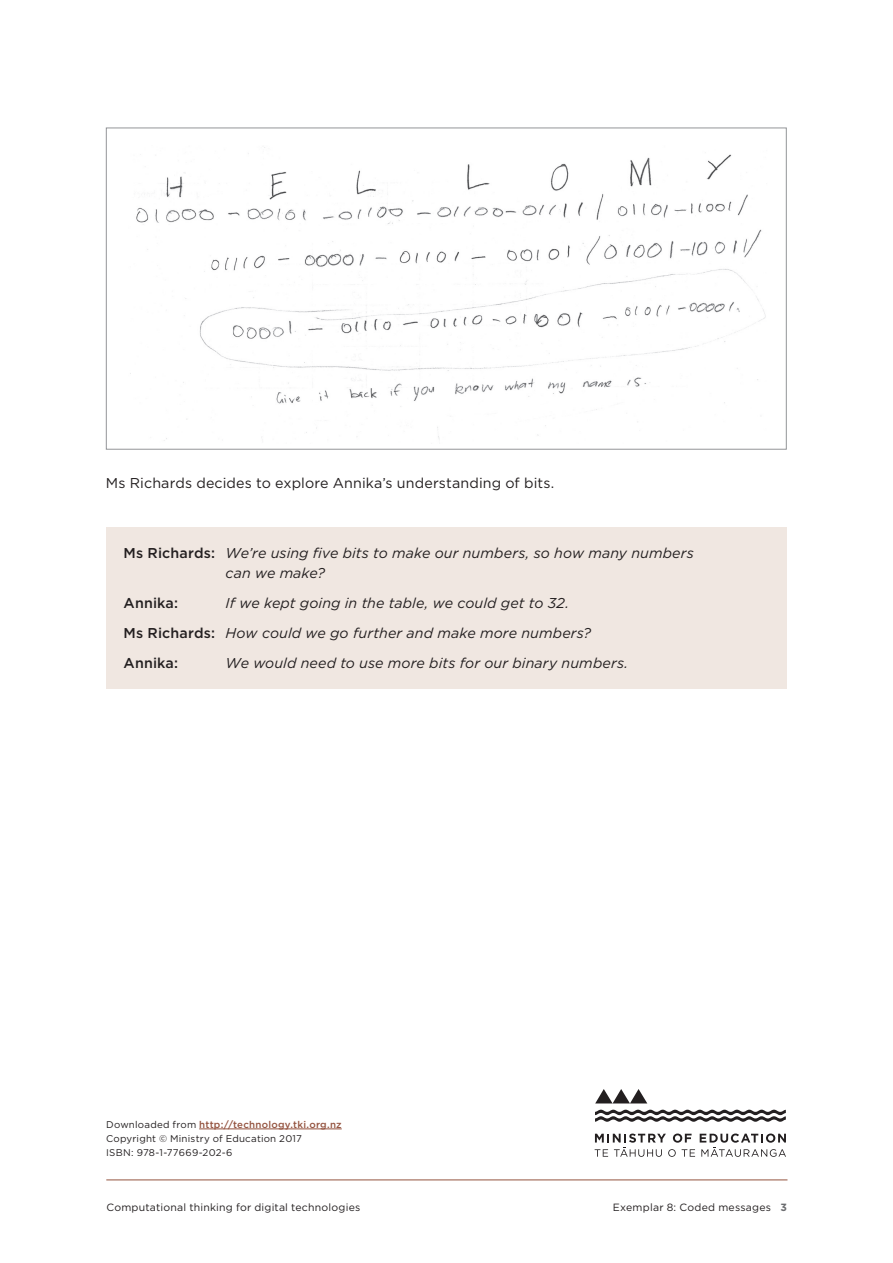
<style>
.page{position:relative;width:893px;height:1263px;background:#fff}
.page>*{position:absolute;margin:0;border:0;box-sizing:border-box;transform-origin:0 0}
.t1{font:italic 14.25px/30.2px "Gotham";letter-spacing:.005em;color:#231f20}
.t2{font:14.25px "Gotham";letter-spacing:.01em;color:#231f20}
.t3{font:500 14.25px "Gotham";letter-spacing:.01em;color:#231f20}
.t4{font:10.5px "Gotham";letter-spacing:.02em;color:#231f20}
.t5{font:9.75px/14.2px "Gotham";letter-spacing:.02em;color:#231f20}
.s1{font-weight:500;font-style:normal}
.s2{font-weight:500;color:#94533f}
.s3{font-weight:700;color:#6c6d70}
</style>
<div class="page">
<hr style="left:199px;top:1128px;width:143px;height:1px;background:#94533f">
<hr style="left:106px;top:1179px;width:681px;height:1px;background:#94533f">
<svg style="left:595px;top:1133px;width:191px;height:24px"></svg>
<svg style="left:595px;top:1089px;width:52px;height:14px"></svg>
<svg style="left:595px;top:1110px;width:191px;height:12px"></svg>
<img style="left:130px;top:147px;width:636px;height:294px">
<div style="left:106px;top:528px;width:681px;height:161px;background:#f0e7e1"></div>
<p class="t2" style="left:106px;top:473px;width:450px">Ms Richards decides to explore Annika’s understanding of bits.</p>
<p class="t1" style="left:226px;top:543px;width:470px;line-height:19.5px;text-indent:-102px"><span class="s1">Ms Richards:</span> We’re using five bits to make our numbers, so how many numbers can we make?</p>
<p class="t3" style="left:124px;top:593px;width:56px">Annika:</p>
<p class="t1" style="left:124px;top:587px;width:469px;text-indent:102px">If we kept going in the table, we could get to 32.<br><span class="s1">Ms Richards:</span> How could we go further and make more numbers?<br><span class="s1">Annika:</span></p>
<p class="t1" style="left:226px;top:647px;width:404px">We would need to use more bits for our binary numbers.</p>
<p class="t5" style="left:106px;top:1117px;width:237px">Downloaded from <span class="s2">http://technology.tki.org.nz<br></span>Copyright © Ministry of Education 2017<br>ISBN: 978-1-77669-202-6</p>
<p class="t4" style="left:106px;top:1201px;width:255px">Computational thinking for digital technologies</p>
<p class="t4" style="left:613px;top:1201px;width:176px">Exemplar 8: Coded messages <span class="s3">3</span></p>
</div>
